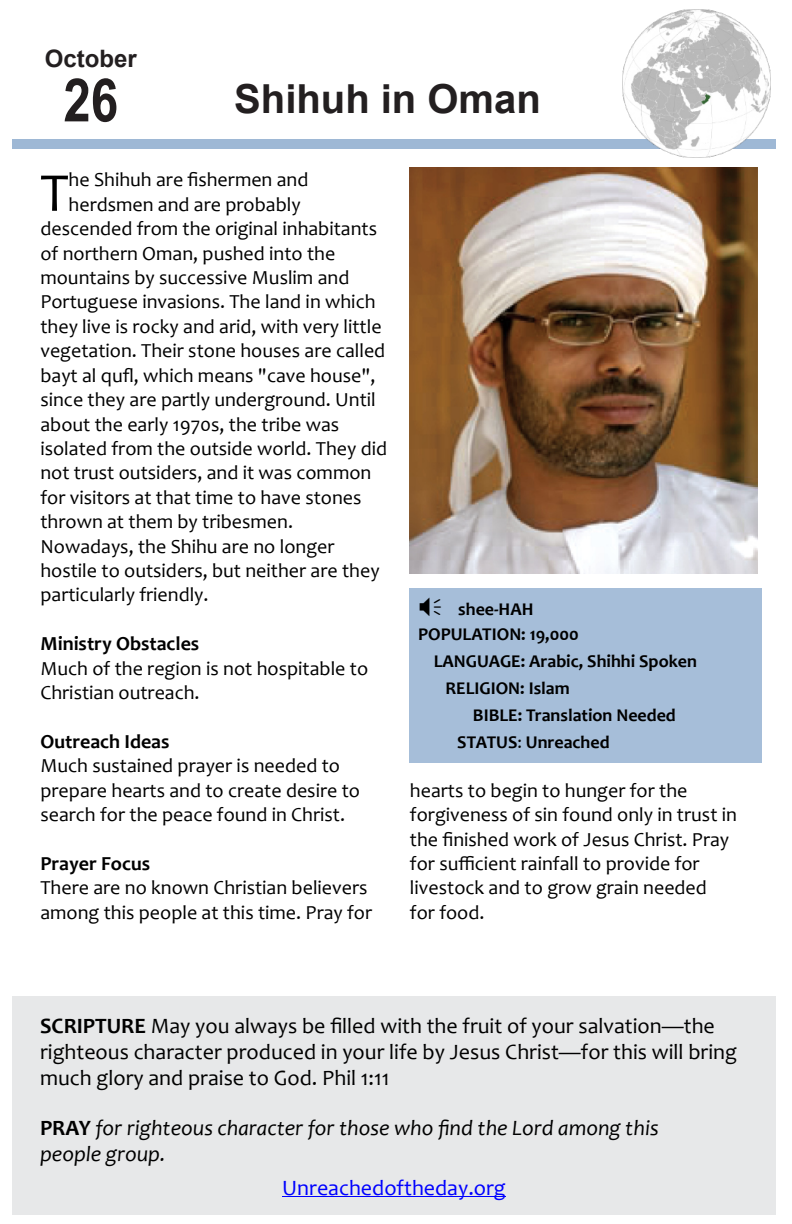
<style>
.page{position:relative;width:792px;height:1224px;background:#fff}
.page>*{position:absolute;margin:0;border:0;box-sizing:border-box;transform-origin:0 0}
.t1{font:700 60px "Arial Narrow";color:#231f20}
.t2{font:55.2px "Candara";color:#000}
.t3{font:700 40px "Arial";color:#231f20}
.t4{font:700 24px "Arial";color:#231f20}
.t5{font:22px/26px "Candara";color:#000}
.t6{font:italic 22px/26px "Candara";color:#000}
.t7{font:22px "Candara";color:#00f}
.t8{font:20px/24.4px "Candara";color:#000}
.t9{font:700 20px "Candara";color:#000}
.t10{font:700 18px/27px "Candara";color:#000}
.s1{font-weight:400}
.s2{font-weight:700}
.s3{font-weight:700;font-style:normal}
</style>
<div class="page">
<div style="left:12px;top:997px;width:764px;height:218px;background:#e7e8e9"></div>
<div style="left:12px;top:139px;width:764px;height:9px;background:#9eb8d5"></div>
<div style="left:409px;top:588px;width:353px;height:175px;background:#a6bed9"></div>
<hr style="left:282px;top:1197px;width:224px;height:1px;background:#00f">
<img style="left:409px;top:167px;width:349px;height:407px">
<img style="left:622px;top:10px;width:148px;height:148px">
<p class="t4" style="left:45px;top:50px;width:94px">October</p>
<h1 class="t1" style="left:63px;top:78px;width:56px">26</h1>
<h3 class="t3" style="left:234px;top:84px;width:308px">Shihuh in Oman</h3>
<h2 class="t2" style="left:40px;top:171px;width:30px">T</h2>
<p class="t8" style="left:69px;top:170px;width:241px">he Shihuh are fishermen and</p>
<p class="t8" style="left:69px;top:194px;width:234px">herdsmen and are probably</p>
<p class="t8" style="left:40px;top:219px;width:338px">descended from the original inhabitants</p>
<p class="t8" style="left:40px;top:243px;width:296px">of northern Oman, pushed into the</p>
<p class="t8" style="left:40px;top:267px;width:310px">mountains by successive Muslim and</p>
<p class="t8" style="left:40px;top:292px;width:337px">Portuguese invasions. The land in which</p>
<p class="t8" style="left:40px;top:316px;width:343px">they live is rocky and arid, with very little</p>
<p class="t8" style="left:40px;top:341px;width:346px">vegetation. Their stone houses are called</p>
<p class="t8" style="left:40px;top:365px;width:337px">bayt al qufl, which means "cave house",</p>
<p class="t8" style="left:40px;top:389px;width:337px">since they are partly underground. Until</p>
<p class="t8" style="left:40px;top:414px;width:300px">about the early 1970s, the tribe was</p>
<p class="t8" style="left:40px;top:438px;width:348px">isolated from the outside world. They did</p>
<p class="t8" style="left:40px;top:463px;width:332px">not trust outsiders, and it was common</p>
<p class="t8" style="left:40px;top:487px;width:323px">for visitors at that time to have stones</p>
<p class="t8" style="left:40px;top:511px;width:254px">thrown at them by tribesmen.</p>
<p class="t8" style="left:40px;top:536px;width:296px">Nowadays, the Shihu are no longer</p>
<p class="t8" style="left:40px;top:560px;width:341px">hostile to outsiders, but neither are they</p>
<p class="t8" style="left:40px;top:585px;width:170px">particularly friendly.</p>
<p class="t9" style="left:40px;top:636px;width:160px">Ministry Obstacles</p>
<p class="t8" style="left:40px;top:658px;width:329px">Much of the region is not hospitable to<br>Christian outreach.</p>
<p class="t9" style="left:40px;top:733px;width:131px">Outreach Ideas</p>
<p class="t8" style="left:40px;top:756px;width:321px">Much sustained prayer is needed to prepare hearts and to create desire to search for the peace found in Christ.</p>
<p class="t9" style="left:40px;top:855px;width:111px">Prayer Focus</p>
<p class="t8" style="left:40px;top:878px;width:333px">There are no known Christian believers among this people at this time. Pray for</p>
<p class="t10" style="left:418px;top:599px;width:162px;line-height:25px;text-align:center">shee-HAH<br>POPULATION: 19,000</p>
<p class="t10" style="left:446px;top:650px;width:253px;text-indent:-12px">LANGUAGE: Arabic, Shihhi Spoken<br>RELIGION: Islam</p>
<p class="t10" style="left:457px;top:704px;width:220px;text-indent:16px">BIBLE: Translation Needed<br>STATUS<span class="s1">:</span> Unreached</p>
<p class="t8" style="left:410px;top:780px;width:329px">hearts to begin to hunger for the forgiveness of sin found only in trust in the finished work of Jesus Christ. Pray for sufficient rainfall to provide for livestock and to grow grain needed<br>for food.</p>
<p class="t5" style="left:40px;top:1015px;width:698px"><span class="s2">SCRIPTURE</span> May you always be filled with the fruit of your salvation—the righteous character produced in your life by Jesus Christ—for this will bring much glory and praise to God. Phil 1:11</p>
<p class="t6" style="left:40px;top:1117px;width:620px"><span class="s3">PRAY</span> for righteous character for those who find the Lord among this people group.</p>
<p class="t7" style="left:282px;top:1180px;width:225px">Unreachedoftheday.org</p>
</div>
